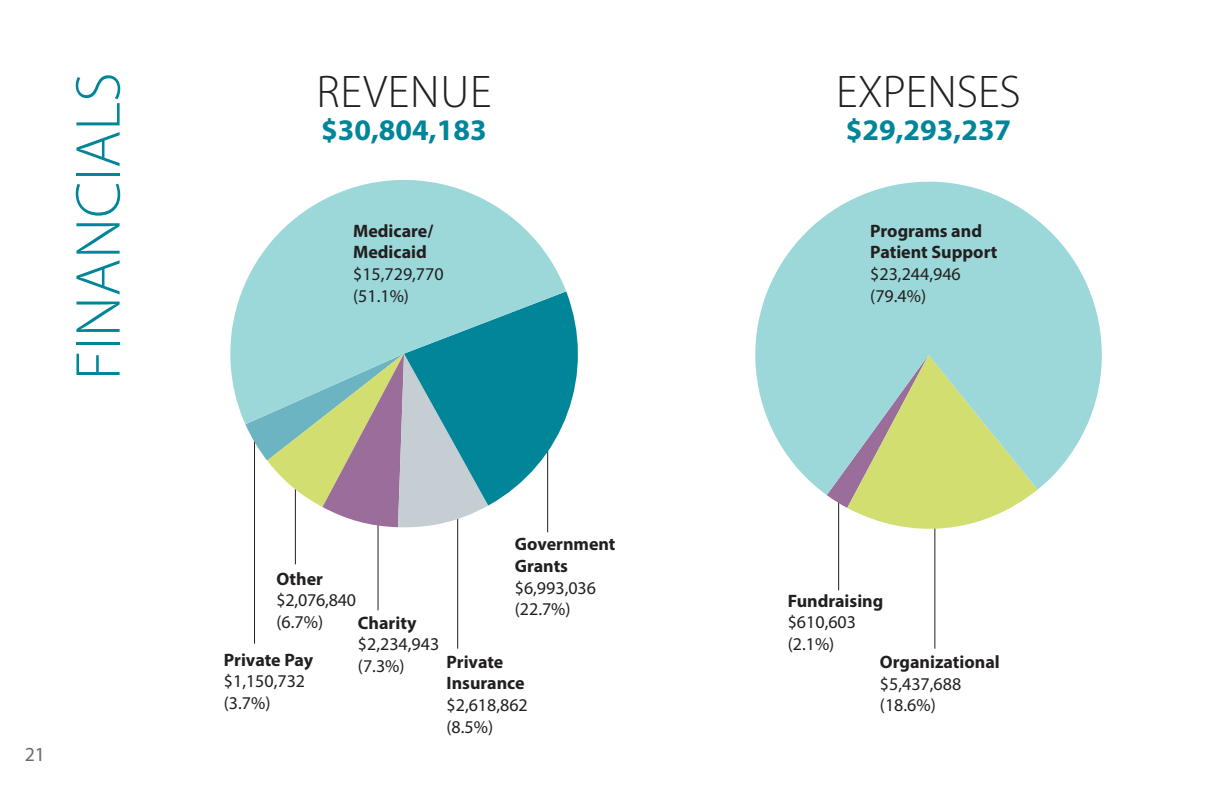
<style>
.page{position:relative;width:1224px;height:792px;background:#fff}
.page>*{position:absolute;margin:0;border:0;box-sizing:border-box;transform-origin:0 0}
.t1{font:300 64px "Myriad Pro";color:#008599}
.t2{font:300 46px "Myriad Pro";color:#231f20}
.t3{font:300 46px "Myriad Pro";letter-spacing:.02em;color:#231f20}
.t4{font:700 30px "Myriad Pro";color:#008599}
.t5{font:20px "Myriad Pro";color:#6c6d70}
.t6{font:18px/21.6px "Myriad Pro";color:#231f20}
.t7{font:700 18px/21.6px "Myriad Pro";color:#231f20}
.s1{font-weight:400}
</style>
<div class="page">
<hr style="left:547px;top:443px;width:1px;height:89px;background:#231f20">
<hr style="left:378px;top:520px;width:1px;height:90px;background:#231f20">
<hr style="left:457px;top:510px;width:1px;height:139px;background:#231f20">
<hr style="left:295px;top:478px;width:1px;height:86px;background:#231f20">
<hr style="left:254px;top:440px;width:1px;height:204px;background:#231f20">
<hr style="left:934px;top:509px;width:1px;height:140px;background:#231f20">
<hr style="left:838px;top:492px;width:1px;height:98px;background:#231f20">
<svg style="left:245px;top:424px;width:242px;height:104px"></svg>
<svg style="left:404px;top:291px;width:174px;height:215px"></svg>
<svg style="left:230px;top:180px;width:336px;height:244px;background:#8fcccf"></svg>
<svg style="left:827px;top:495px;width:204px;height:46px"></svg>
<svg style="left:755px;top:181px;width:347px;height:314px;fill:#9cd8d9"></svg>
<p class="t1" style="left:60px;top:380px;width:309px;rotate:-90deg">FINANCIALS</p>
<p class="t3" style="left:316px;top:64px;width:177px">REVENUE</p>
<p class="t4" style="left:321px;top:110px;width:167px">$30,804,183</p>
<p class="t7" style="left:353px;top:219px;width:82px">Medicare/</p>
<p class="t7" style="left:353px;top:241px;width:75px">Medicaid</p>
<p class="t6" style="left:353px;top:263px;width:92px">$15,729,770</p>
<p class="t6" style="left:353px;top:284px;width:57px">(51.1%)</p>
<p class="t5" style="left:25px;top:742px;width:22px">21</p>
<p class="t7" style="left:276px;top:567px;width:48px">Other</p>
<p class="t6" style="left:276px;top:589px;width:81px">$2,076,840</p>
<p class="t6" style="left:276px;top:611px;width:48px">(6.7%)</p>
<p class="t7" style="left:358px;top:611px;width:60px">Charity</p>
<p class="t6" style="left:358px;top:633px;width:83px">$2,234,943 (7.3%)</p>
<p class="t7" style="left:224px;top:648px;width:91px">Private Pay</p>
<p class="t6" style="left:224px;top:670px;width:83px">$1,150,732 (3.7%)</p>
<p class="t7" style="left:515px;top:533px;width:102px">Government<br>Grants</p>
<p class="t6" style="left:515px;top:576px;width:83px">$6,993,036 (22.7%)</p>
<p class="t7" style="left:447px;top:650px;width:80px">Private<br>Insurance</p>
<p class="t6" style="left:447px;top:694px;width:83px">$2,618,862 (8.5%)</p>
<p class="t2" style="left:836px;top:64px;width:186px">EXPENSES</p>
<p class="t4" style="left:846px;top:110px;width:167px">$29,293,237</p>
<p class="t7" style="left:870px;top:219px;width:129px">Programs and<br>Patient Support <span class="s1">$23,244,946</span></p>
<p class="t6" style="left:870px;top:284px;width:57px">(79.4%)</p>
<p class="t7" style="left:788px;top:589px;width:97px">Fundraising</p>
<p class="t6" style="left:788px;top:611px;width:70px">$610,603 (2.1%)</p>
<p class="t7" style="left:880px;top:651px;width:121px">Organizational</p>
<p class="t6" style="left:880px;top:673px;width:83px">$5,437,688 (18.6%)</p>
</div>
